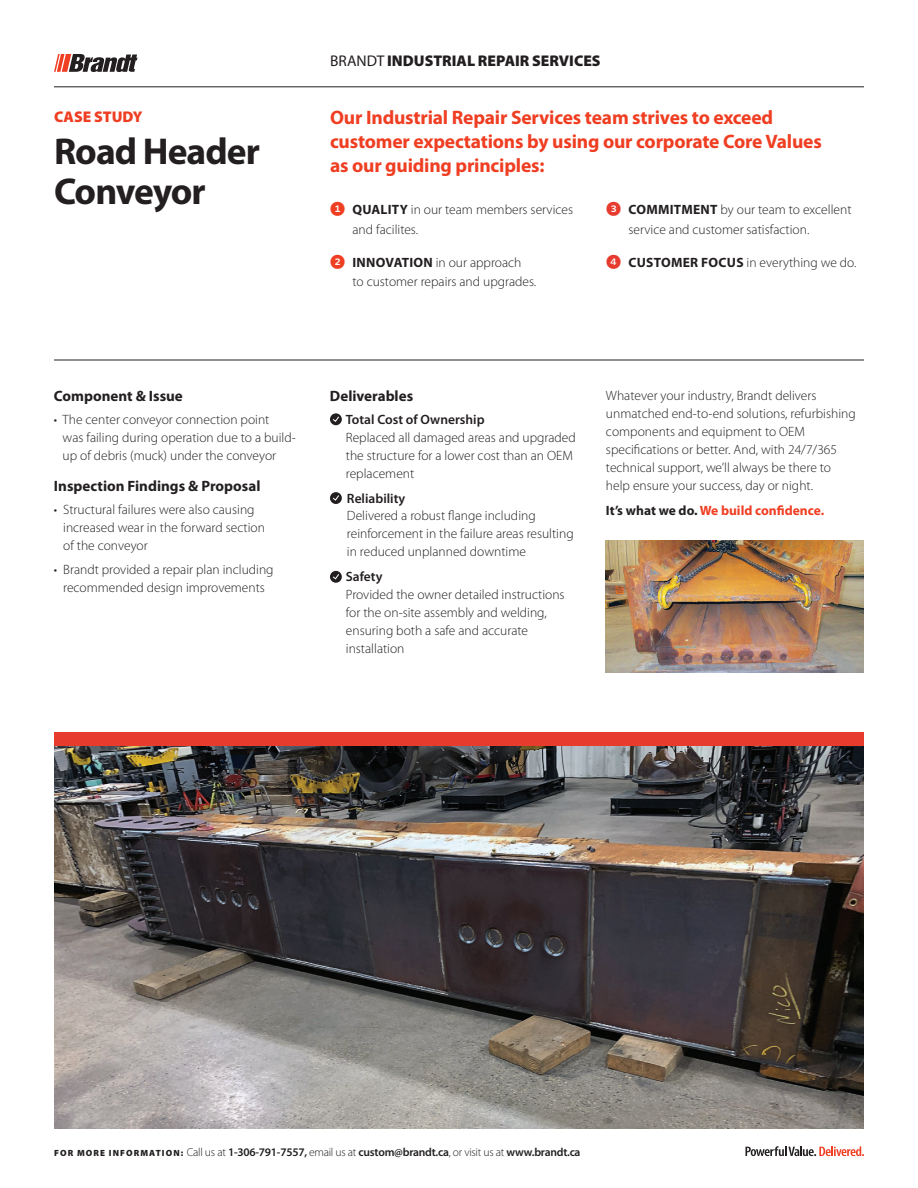
<style>
.page{position:relative;width:918px;height:1188px;background:#fff}
.page>*{position:absolute;margin:0;border:0;box-sizing:border-box;transform-origin:0 0}
.t1{font:700 37.5px/40.5px "Myriad Pro";letter-spacing:-.025em;color:#231f20}
.t2{font:700 19.5px/24px "Myriad Pro";letter-spacing:-.01em;color:#ef3e22}
.t3{font:900 15.6px "Myriad Pro";color:#231f20}
.t4{font:900 15.6px "Myriad Pro";color:#ef3e22}
.t5{font:700 15px "Myriad Pro";color:#231f20}
.t6{font:300 13.5px/18px "Myriad Pro";color:#231f20}
.t7{font:600 13.5px "Myriad Pro";color:#231f20}
.t8{font:700 13.5px "Myriad Pro";color:#ef3e22}
.t9{font:600 11.7px "Myriad Pro";letter-spacing:-.02em;color:#231f20}
.s1{font-weight:400}
.s2{font-family:"Whitney Index Black Round Bd";font-weight:400;font-size:15px;color:#ef3e22}
.s3{font-weight:700}
.s4{font-family:"Whitney Index Black Round Bd";font-weight:400;font-size:15px;color:#e63b2e}
.s5{color:#231f20}
.s6{font-weight:900;font-size:9px}
.s7{font-weight:300}
</style>
<div class="page">
<svg style="left:330px;top:413px;width:12px;height:12px"></svg>
<svg style="left:332px;top:415px;width:8px;height:8px"></svg>
<svg style="left:330px;top:492px;width:12px;height:12px"></svg>
<svg style="left:332px;top:494px;width:8px;height:8px"></svg>
<svg style="left:330px;top:571px;width:12px;height:12px"></svg>
<svg style="left:332px;top:573px;width:8px;height:7px"></svg>
<img style="left:606px;top:541px;width:258px;height:132px">
<hr style="left:54px;top:87px;width:810px;height:1px;background:#231f20">
<svg style="left:54px;top:54px;width:84px;height:18px"></svg>
<hr style="left:54px;top:360px;width:810px;height:1px;background:#231f20">
<img style="left:54px;top:746px;width:810px;height:382px">
<svg style="left:745px;top:1146px;width:119px;height:10px"></svg>
<div style="left:54px;top:732px;width:810px;height:14px;background:#e73b2e"></div>
<p class="t4" style="left:54px;top:107px;width:90px">CASE STUDY</p>
<h1 class="t1" style="left:54px;top:129px;width:207px">Road Header<br>Conveyor</h1>
<p class="t3" style="left:330px;top:52px;width:272px"><span class="s1">BRANDT</span> INDUSTRIAL REPAIR SERVICES</p>
<h2 class="t2" style="left:330px;top:105px;width:493px">Our Industrial Repair Services team strives to exceed customer expectations by using our corporate Core Values as our guiding principles:</h2>
<p class="t6" style="left:352px;top:200px;width:222px;line-height:19.5px;text-indent:-22px"><span class="s2">1</span> <span class="s3">QUALITY</span> in our team members services and facilites.</p>
<p class="t6" style="left:352px;top:253px;width:185px;line-height:19.5px;text-indent:-22px"><span class="s2">2</span> <span class="s3">INNOVATION</span> in our approach<br>to customer repairs and upgrades.</p>
<p class="t6" style="left:628px;top:200px;width:225px;line-height:19.5px;text-indent:-22px"><span class="s4">3</span> <span class="s3">COMMITMENT</span> by our team to excellent service and customer satisfaction.</p>
<p class="t6" style="left:606px;top:254px;width:252px"><span class="s4">4</span> <span class="s3">CUSTOMER FOCUS</span> in everything we do.</p>
<p class="t5" style="left:54px;top:386px;width:130px">Component &amp; Issue</p>
<p class="t6" style="left:63px;top:410px;width:235px;text-indent:-9px">• The center conveyor connection point<br>was failing during operation due to a build&shy;up of debris (muck) under the conveyor</p>
<p class="t5" style="left:54px;top:476px;width:208px">Inspection Findings &amp; Proposal</p>
<p class="t6" style="left:63px;top:500px;width:203px;text-indent:-9px">• Structural failures were also causing increased wear in the forward section of the conveyor</p>
<p class="t6" style="left:54px;top:561px;width:221px;text-align:center">• Brandt provided a repair plan including recommended design improvements</p>
<p class="t5" style="left:330px;top:386px;width:85px">Deliverables</p>
<p class="t7" style="left:346px;top:411px;width:140px">Total Cost of Ownership</p>
<p class="t6" style="left:346px;top:428px;width:231px">Replaced all damaged areas and upgraded the structure for a lower cost than an OEM replacement</p>
<p class="t7" style="left:347px;top:489px;width:60px">Reliability</p>
<p class="t6" style="left:347px;top:507px;width:228px">Delivered a robust flange including reinforcement in the failure areas resulting in reduced unplanned downtime</p>
<p class="t7" style="left:346px;top:568px;width:38px">Safety</p>
<p class="t6" style="left:346px;top:586px;width:220px">Provided the owner detailed instructions for the on-site assembly and welding, ensuring both a safe and accurate installation</p>
<p class="t6" style="left:606px;top:387px;width:251px">Whatever your industry, Brandt delivers unmatched end-to-end solutions, refurbishing components and equipment to OEM specifications or better. And, with 24/7/365 technical support, we’ll always be there to help ensure your success, day or night.</p>
<p class="t8" style="left:606px;top:501px;width:220px"><span class="s5">It’s what we do.</span> We build confidence.</p>
<p class="t9" style="left:54px;top:1145px;width:528px"><span class="s6">FOR MORE INFORMATION:</span> <span class="s7">Call us at</span> 1-306-791-7557, <span class="s7">email us at</span> custom@brandt.ca<span class="s7">, or visit us at</span> www.brandt.ca</p>
</div>
